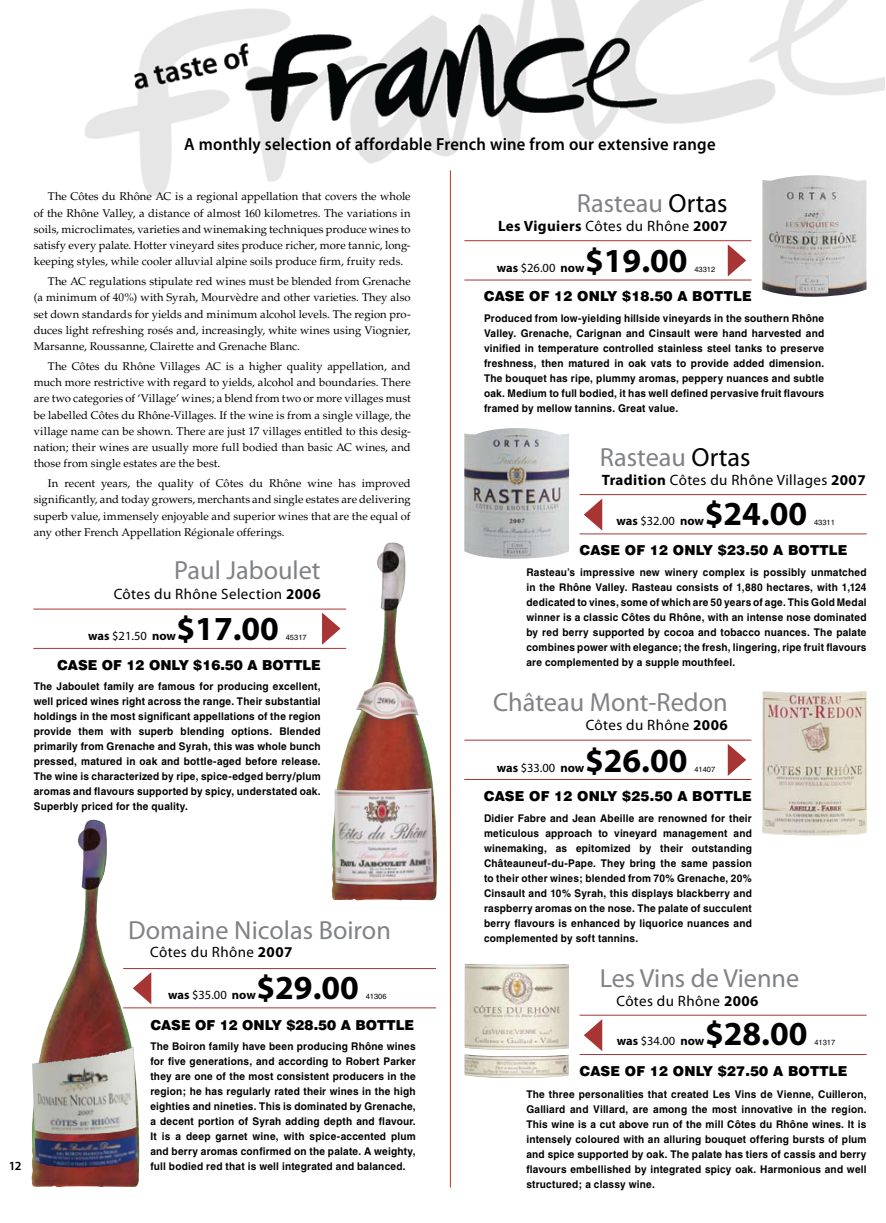
<style>
.page{position:relative;width:886px;height:1223px;background:#fff}
.page>*{position:absolute;margin:0;border:0;box-sizing:border-box;transform-origin:0 0}
.t1{font:700 33.75px "Myriad Pro";color:#000}
.t2{font:26.25px "Myriad Pro";color:#808285}
.t3{font:600 17.5px "Myriad Pro";letter-spacing:.015em;color:#000;scale:.95 1}
.t4{font:15px "Myriad Pro";letter-spacing:.025em;color:#000}
.t5{font:700 15px "Myriad Pro";letter-spacing:.025em;color:#000}
.t6{font:900 13.75px "Swiss 721 BT";letter-spacing:.01em;color:#000}
.t7{font:700 12.5px "Myriad Pro";letter-spacing:-.005em;color:#000}
.t8{font:600 12.5px "Myriad Pro";color:#000}
.t9{font:11.25px/16.2px "Palatino";letter-spacing:.01em;color:#000;text-align:justify}
.t10{font:700 10.62px/15px "Helvetica";letter-spacing:.02em;color:#000;text-align:justify;scale:.95 1}
.t11{font:7.5px "Helvetica";color:#000}
.s1{font-weight:700}
.s2{font-weight:400}
.s3{color:#000}
</style>
<div class="page">
<img style="left:464px;top:428px;width:105px;height:131px">
<img style="left:31px;top:819px;width:108px;height:368px">
<img style="left:332px;top:542px;width:105px;height:358px">
<img style="left:85px;top:0;width:799px;height:195px">
<svg style="left:728px;top:244px;width:18px;height:32px"></svg>
<svg style="left:584px;top:499px;width:18px;height:31px"></svg>
<svg style="left:584px;top:1019px;width:18px;height:32px"></svg>
<hr style="left:450px;top:170px;width:1px;height:1017px;background:#c2341b">
<svg style="left:728px;top:744px;width:18px;height:32px"></svg>
<hr style="left:464px;top:779px;width:287px;height:1px;background:#a73534">
<hr style="left:464px;top:739px;width:287px;height:1px;background:#a73534">
<svg style="left:133px;top:972px;width:18px;height:32px"></svg>
<svg style="left:322px;top:612px;width:18px;height:32px"></svg>
<hr style="left:123px;top:1007px;width:313px;height:1px;background:#a73534">
<hr style="left:123px;top:968px;width:313px;height:1px;background:#a73534">
<hr style="left:33px;top:648px;width:313px;height:1px;background:#a73534">
<hr style="left:33px;top:608px;width:313px;height:1px;background:#a73534">
<hr style="left:579px;top:533px;width:287px;height:1px;background:#a73534">
<hr style="left:579px;top:494px;width:287px;height:1px;background:#a73534">
<hr style="left:464px;top:279px;width:287px;height:1px;background:#a73534">
<hr style="left:464px;top:240px;width:287px;height:1px;background:#a73534">
<hr style="left:579px;top:1054px;width:287px;height:1px;background:#a73534">
<hr style="left:579px;top:1014px;width:287px;height:1px;background:#a73534">
<img style="left:334px;top:788px;width:99px;height:97px">
<img style="left:356px;top:681px;width:63px;height:39px">
<img style="left:762px;top:691px;width:105px;height:144px">
<img style="left:464px;top:963px;width:105px;height:114px">
<img style="left:762px;top:175px;width:104px;height:122px">
<img style="left:32px;top:1046px;width:102px;height:89px">
<h3 class="t3" style="left:184px;top:133px;width:561px">A monthly selection of affordable French wine from our extensive range</h3>
<p class="t9" style="left:34px;top:188px;width:378px;text-indent:14px">The Côtes du Rhône AC is a regional appellation that covers the whole of the Rhône Valley, a distance of almost 160 kilometres. The variations in soils, microclimates, varieties and winemaking techniques produce wines to satisfy every palate. Hotter vineyard sites produce richer, more tannic, long&shy;keeping styles, while cooler alluvial alpine soils produce firm, fruity reds.</p>
<p class="t9" style="left:34px;top:273px;width:379px;text-indent:14px">The AC regulations stipulate red wines must be blended from Grenache (a minimum of 40%) with Syrah, Mourvèdre and other varieties. They also set down standards for yields and minimum alcohol levels. The region pro&shy;duces light refreshing rosés and, increasingly, white wines using Viognier, Marsanne, Roussanne, Clairette and Grenache Blanc.</p>
<p class="t9" style="left:34px;top:358px;width:379px;text-indent:14px">The Côtes du Rhône Villages AC is a higher quality appellation, and much more restrictive with regard to yields, alcohol and boundaries. There are two categories of ‘Village’ wines; a blend from two or more villages must be labelled Côtes du Rhône-Villages. If the wine is from a single village, the village name can be shown. There are just 17 villages entitled to this desig&shy;nation; their wines are usually more full bodied than basic AC wines, and those from single estates are the best.</p>
<p class="t9" style="left:34px;top:475px;width:379px;text-indent:14px">In recent years, the quality of Côtes du Rhône wine has improved significantly, and today growers, merchants and single estates are delivering superb value, immensely enjoyable and superior wines that are the equal of any other French Appellation Régionale offerings.</p>
<h2 class="t2" style="left:174px;top:554px;width:148px">Paul Jaboulet</h2>
<h3 class="t4" style="left:114px;top:584px;width:208px">Côtes du Rhône Selection <span class="s1">2006</span></h3>
<h1 class="t1" style="left:177px;top:606px;width:104px">$17.00</h1>
<p class="t7" style="left:88px;top:627px;width:89px">was <span class="s2">$21.50</span> now</p>
<p class="t11" style="left:286px;top:632px;width:22px">45317</p>
<p class="t6" style="left:57px;top:656px;width:264px">CASE OF 12 ONLY $16.50 A BOTTLE</p>
<p class="t10" style="left:34px;top:679px;width:304px">The Jaboulet family are famous for producing excellent, well priced wines right across the range. Their substantial holdings in the most significant appellations of the region provide them with superb blending options. Blended primarily from Grenache and Syrah, this was whole bunch pressed, matured in oak and bottle-aged before release.<br>The wine is characterized by ripe, spice-edged berry/plum aromas and flavours supported by spicy, understated oak.<br>Superbly priced for the quality.</p>
<p class="t8" style="left:9px;top:1157px;width:14px">12</p>
<h2 class="t2" style="left:128px;top:914px;width:264px">Domaine Nicolas Boiron</h2>
<h3 class="t4" style="left:150px;top:942px;width:144px">Côtes du Rhône <span class="s1">2007</span></h3>
<h1 class="t1" style="left:256px;top:966px;width:104px">$29.00</h1>
<p class="t7" style="left:168px;top:987px;width:89px">was <span class="s2">$35.00</span> now</p>
<p class="t11" style="left:366px;top:992px;width:22px">41306</p>
<p class="t6" style="left:150px;top:1016px;width:264px">CASE OF 12 ONLY $28.50 A BOTTLE</p>
<p class="t10" style="left:150px;top:1038px;width:281px">The Boiron family have been producing Rhône wines for five generations, and according to Robert Parker they are one of the most consistent producers in the region; he has regularly rated their wines in the high eighties and nineties. This is dominated by Grenache, a decent portion of Syrah adding depth and flavour.<br>It is a deep garnet wine, with spice-accented plum and berry aromas confirmed on the palate. A weighty, full bodied red that is well integrated and balanced.</p>
<h2 class="t2" style="left:577px;top:187px;width:152px">Rasteau <span class="s3">Ortas</span></h2>
<h3 class="t5" style="left:498px;top:216px;width:231px">Les Viguiers <span class="s2">Côtes du Rhône</span> 2007</h3>
<h1 class="t1" style="left:585px;top:239px;width:104px">$19.00</h1>
<p class="t7" style="left:497px;top:260px;width:89px">was <span class="s2">$26.00</span> now</p>
<p class="t11" style="left:694px;top:265px;width:22px">43312</p>
<p class="t6" style="left:484px;top:288px;width:268px">CASE OF 12 ONLY $18.50 A BOTTLE</p>
<p class="t10" style="left:484px;top:310px;width:360px">Produced from low-yielding hillside vineyards in the southern Rhône Valley. Grenache, Carignan and Cinsault were hand harvested and vinified in temperature controlled stainless steel tanks to preserve freshness, then matured in oak vats to provide added dimension.<br>The bouquet has ripe, plummy aromas, peppery nuances and subtle oak. Medium to full bodied, it has well defined pervasive fruit flavours framed by mellow tannins. Great value.</p>
<h2 class="t2" style="left:600px;top:441px;width:152px">Rasteau <span class="s3">Ortas</span></h2>
<h3 class="t4" style="left:602px;top:471px;width:265px"><span class="s1">Tradition</span> Côtes du Rhône Villages <span class="s1">2007</span></h3>
<h1 class="t1" style="left:705px;top:491px;width:104px">$24.00</h1>
<p class="t7" style="left:616px;top:512px;width:89px">was <span class="s2">$32.00</span> now</p>
<p class="t11" style="left:814px;top:518px;width:22px">43311</p>
<p class="t6" style="left:579px;top:541px;width:268px">CASE OF 12 ONLY $23.50 A BOTTLE</p>
<p class="t10" style="left:526px;top:564px;width:360px">Rasteau’s impressive new winery complex is possibly unmatched in the Rhône Valley. Rasteau consists of 1,880 hectares, with 1,124 dedicated to vines, some of which are 50 years of age. This Gold Medal winner is a classic Côtes du Rhône, with an intense nose dominated by red berry supported by cocoa and tobacco nuances. The palate combines power with elegance; the fresh, lingering, ripe fruit flavours are complemented by a supple mouthfeel.</p>
<h2 class="t2" style="left:493px;top:686px;width:236px">Château Mont-Redon</h2>
<h3 class="t4" style="left:586px;top:716px;width:144px">Côtes du Rhône <span class="s1">2006</span></h3>
<h1 class="t1" style="left:585px;top:738px;width:104px">$26.00</h1>
<p class="t7" style="left:497px;top:759px;width:89px">was <span class="s2">$33.00</span> now</p>
<p class="t11" style="left:694px;top:764px;width:22px">41407</p>
<p class="t6" style="left:484px;top:788px;width:268px">CASE OF 12 ONLY $25.50 A BOTTLE</p>
<p class="t10" style="left:484px;top:810px;width:283px">Didier Fabre and Jean Abeille are renowned for their meticulous approach to vineyard management and winemaking, as epitomized by their outstanding Châteauneuf-du-Pape. They bring the same passion to their other wines; blended from 70% Grenache, 20% Cinsault and 10% Syrah, this displays blackberry and raspberry aromas on the nose. The palate of succulent berry flavours is enhanced by liquorice nuances and complemented by soft tannins.</p>
<h2 class="t2" style="left:600px;top:961px;width:201px">Les Vins de Vienne</h2>
<h3 class="t4" style="left:616px;top:991px;width:144px">Côtes du Rhône <span class="s1">2006</span></h3>
<h1 class="t1" style="left:705px;top:1012px;width:104px">$28.00</h1>
<p class="t7" style="left:617px;top:1033px;width:89px">was <span class="s2">$34.00</span> now</p>
<p class="t11" style="left:814px;top:1038px;width:22px">41317</p>
<p class="t6" style="left:579px;top:1063px;width:268px">CASE OF 12 ONLY $27.50 A BOTTLE</p>
<p class="t10" style="left:526px;top:1086px;width:360px">The three personalities that created Les Vins de Vienne, Cuilleron, Galliard and Villard, are among the most innovative in the region.<br>This wine is a cut above run of the mill Côtes du Rhône wines. It is intensely coloured with an alluring bouquet offering bursts of plum and spice supported by oak. The palate has tiers of cassis and berry flavours embellished by integrated spicy oak. Harmonious and well structured; a classy wine.</p>
</div>
